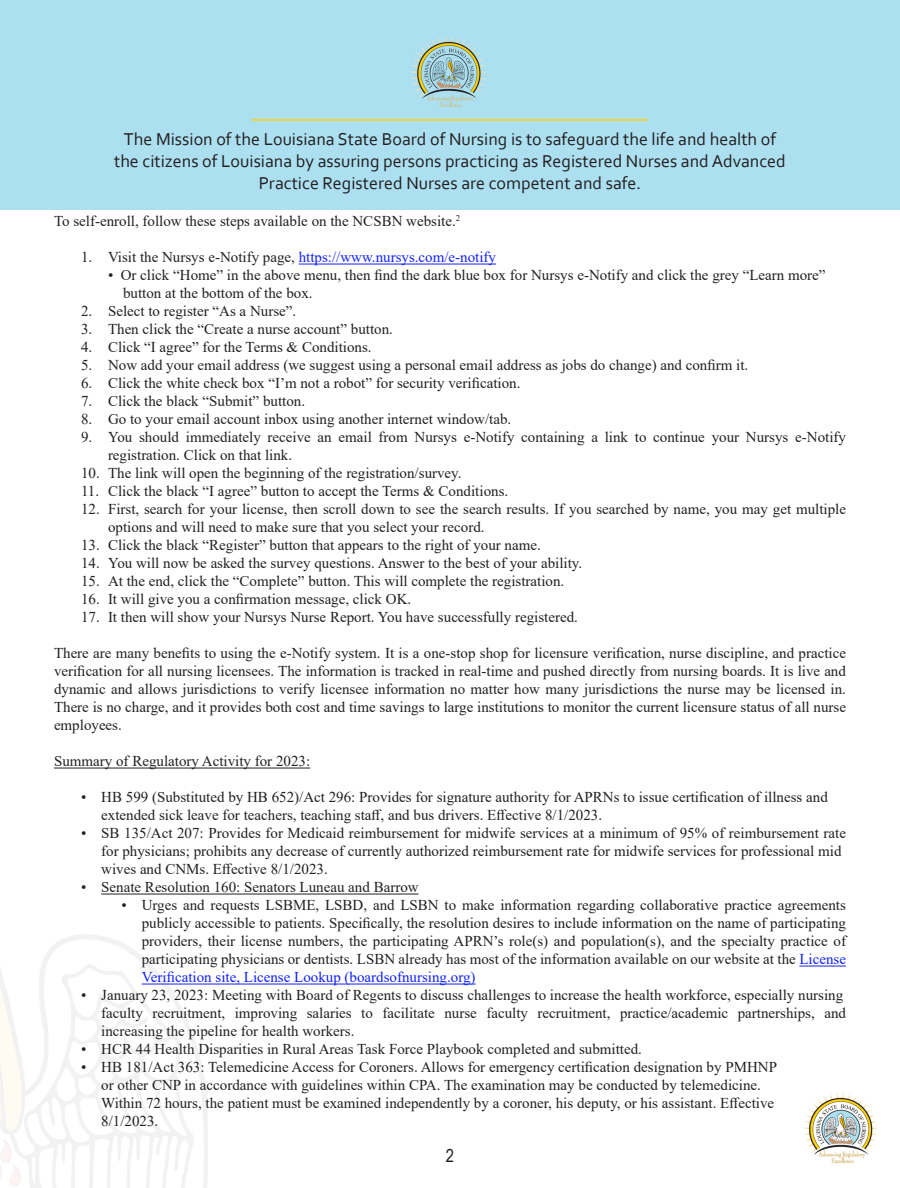
<style>
.page{position:relative;width:900px;height:1188px;background:#fff}
.page>*{position:absolute;margin:0;border:0;box-sizing:border-box;transform-origin:0 0}
.t1{font:18px/21.6px "Corbel";color:#231f20;text-align:center}
.t2{font:18px "Arial Narrow";color:#231f20}
.t3{font:15px/18px "Times New Roman";color:#231f20}
.t4{font:15px "Times New Roman";color:#12f}
.s1{color:#231f20}
.s2{color:#12f}
</style>
<div class="page">
<svg style="left:127px;top:946px;width:82px;height:242px"></svg>
<svg style="left:0;top:893px;width:127px;height:295px"></svg>
<div style="left:0;top:0;width:900px;height:210px;background:#ace0f0"></div>
<hr style="left:252px;top:119px;width:396px;height:2px;background:#ffd204">
<img style="left:410px;top:36px;width:77px;height:71px">
<img style="left:803px;top:1092px;width:75px;height:72px">
<hr style="left:299px;top:264px;width:197px;height:1px;background:#12f">
<hr style="left:54px;top:768px;width:256px;height:1px;background:#231f20">
<hr style="left:101px;top:894px;width:318px;height:1px;background:#231f20">
<hr style="left:799px;top:966px;width:47px;height:1px;background:#12f">
<hr style="left:142px;top:984px;width:334px;height:1px;background:#12f">
<p class="t1" style="left:114px;top:128px;width:673px">The Mission of the Louisiana State Board of Nursing is to safeguard the life and health of the citizens of Louisiana by assuring persons practicing as Registered Nurses and Advanced<br>Practice Registered Nurses are competent and safe.</p>
<p class="t3" style="left:54px;top:212px;width:408px">To self-enroll, follow these steps available on the NCSBN website.<sup>2</sup></p>
<p class="t4" style="left:81px;top:247px;width:417px"><span class="s1">1. Visit the Nursys e-Notify page,</span> https://www.nursys.com/e-notify</p>
<p class="t3" style="left:123px;top:266px;width:704px;text-indent:-15px">• Or click “Home” in the above menu, then find the dark blue box for Nursys e-Notify and click the grey “Learn more” button at the bottom of the box.</p>
<p class="t3" style="left:81px;top:302px;width:217px">2. Select to register “As a Nurse”.</p>
<p class="t3" style="left:81px;top:320px;width:313px">3. Then click the “Create a nurse account” button.</p>
<p class="t3" style="left:81px;top:338px;width:292px">4. Click “I agree” for the Terms &amp; Conditions.</p>
<p class="t3" style="left:81px;top:356px;width:669px">5. Now add your email address (we suggest using a personal email address as jobs do change) and confirm it.</p>
<p class="t3" style="left:81px;top:374px;width:441px">6. Click the white check box “I’m not a robot” for security verification.</p>
<p class="t3" style="left:81px;top:392px;width:226px">7. Click the black “Submit” button.</p>
<p class="t3" style="left:81px;top:410px;width:432px">8. Go to your email account inbox using another internet window/tab.</p>
<p class="t3" style="left:108px;top:428px;width:739px;text-indent:-27px">9. You should immediately receive an email from Nursys e-Notify containing a link to continue your Nursys e-Notify registration. Click on that link.</p>
<p class="t3" style="left:81px;top:464px;width:382px">10. The link will open the beginning of the registration/survey.</p>
<p class="t3" style="left:81px;top:482px;width:429px">11. Click the black “I agree” button to accept the Terms &amp; Conditions.</p>
<p class="t3" style="left:108px;top:500px;width:740px;text-indent:-27px">12. First, search for your license, then scroll down to see the search results. If you searched by name, you may get multiple options and will need to make sure that you select your record.</p>
<p class="t3" style="left:81px;top:536px;width:461px">13. Click the black “Register” button that appears to the right of your name.</p>
<p class="t3" style="left:81px;top:554px;width:503px">14. You will now be asked the survey questions. Answer to the best of your ability.</p>
<p class="t3" style="left:81px;top:572px;width:485px">15. At the end, click the “Complete” button. This will complete the registration.</p>
<p class="t3" style="left:81px;top:590px;width:332px">16. It will give you a confirmation message, click OK.</p>
<p class="t3" style="left:81px;top:608px;width:498px">17. It then will show your Nursys Nurse Report. You have successfully registered.</p>
<p class="t3" style="left:54px;top:644px;width:793px;text-align:justify">There are many benefits to using the e-Notify system. It is a one-stop shop for licensure verification, nurse discipline, and practice verification for all nursing licensees. The information is tracked in real-time and pushed directly from nursing boards. It is live and dynamic and allows jurisdictions to verify licensee information no matter how many jurisdictions the nurse may be licensed in.<br>There is no charge, and it provides both cost and time savings to large institutions to monitor the current licensure status of all nurse employees.</p>
<p class="t3" style="left:54px;top:752px;width:258px">Summary of Regulatory Activity for 2023:</p>
<p class="t3" style="left:101px;top:788px;width:728px;text-indent:-20px">• HB 599 (Substituted by HB 652)/Act 296: Provides for signature authority for APRNs to issue certification of illness and extended sick leave for teachers, teaching staff, and bus drivers. Effective 8/1/2023.</p>
<p class="t3" style="left:101px;top:824px;width:746px;text-indent:-20px">• SB 135/Act 207: Provides for Medicaid reimbursement for midwife services at a minimum of 95% of reimbursement rate for physicians; prohibits any decrease of currently authorized reimbursement rate for midwife services for professional mid wives and CNMs. Effective 8/1/2023.</p>
<p class="t3" style="left:81px;top:878px;width:339px">• Senate Resolution 160: Senators Luneau and Barrow</p>
<p class="t3" style="left:142px;top:896px;width:706px;text-align:justify;text-indent:-20px">• Urges and requests LSBME, LSBD, and LSBN to make information regarding collaborative practice agreements publicly accessible to patients. Specifically, the resolution desires to include information on the name of participating providers, their license numbers, the participating APRN’s role(s) and population(s), and the specialty practice of participating physicians or dentists. LSBN already has most of the information available on our website at the <span class="s2">License Verification site, License Lookup (boardsofnursing.org)</span></p>
<p class="t3" style="left:101px;top:986px;width:746px;text-indent:-20px">• January 23, 2023: Meeting with Board of Regents to discuss challenges to increase the health workforce, especially nursing faculty recruitment, improving salaries to facilitate nurse faculty recruitment, practice/academic partnerships, and increasing the pipeline for health workers.</p>
<p class="t3" style="left:81px;top:1040px;width:562px">• HCR 44 Health Disparities in Rural Areas Task Force Playbook completed and submitted.</p>
<p class="t3" style="left:101px;top:1058px;width:677px;text-indent:-20px">• HB 181/Act 363: Telemedicine Access for Coroners. Allows for emergency certification designation by PMHNP or other CNP in accordance with guidelines within CPA. The examination may be conducted by telemedicine.<br>Within 72 hours, the patient must be examined independently by a coroner, his deputy, or his assistant. Effective 8/1/2023.</p>
<p class="t2" style="left:446px;top:1142px;width:10px">2</p>
</div>
